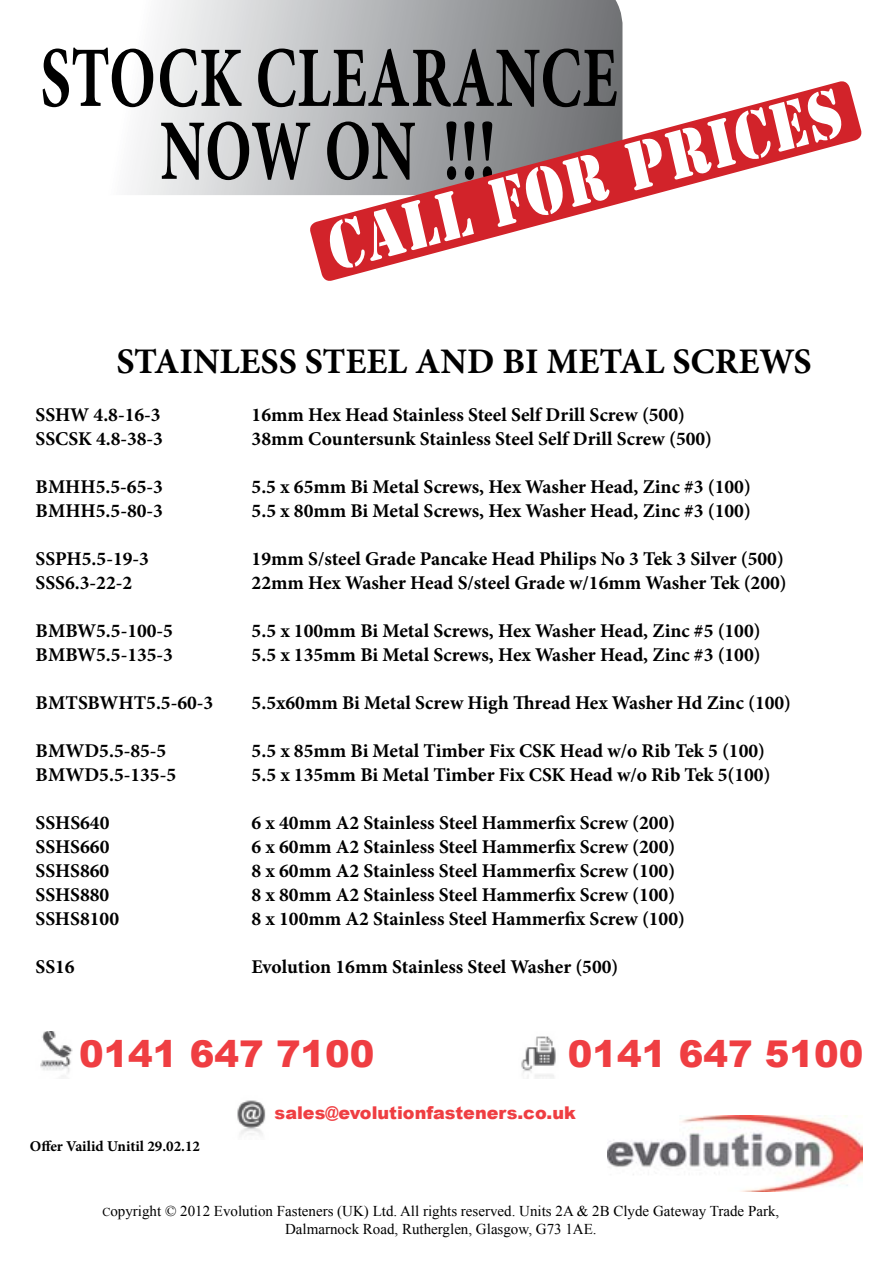
<style>
.page{position:relative;width:893px;height:1263px;background:#fff}
.page>*{position:absolute;margin:0;border:0;box-sizing:border-box;transform-origin:0 0}
.t1{font:700 86.25px/72.9px "Minion Pro";letter-spacing:.01em;color:#000;text-align:center;scale:.7 1}
.t2{font:63.15px "Stencil Std";color:#fff;scale:.85 1}
.t3{font:900 36.9px "Arial";color:#ef3e42}
.t4{font:700 36px "Minion Pro";color:#000}
.t5{font:700 19.5px "Minion Pro";color:#000}
.t6{font:900 17.55px "Arial";color:#ef3e42}
.t7{font:15px/18px "Times New Roman";color:#000;text-align:center}
.t8{font:700 15px "Minion Pro";color:#000}
.s1{font-size:12px}
</style>
<div class="page">
<img style="left:521px;top:1036px;width:35px;height:43px">
<img style="left:237px;top:1100px;width:29px;height:35px">
<svg style="left:130px;top:0;width:492px;height:195px;background:#c2c3c5"></svg>
<svg style="left:308px;top:80px;width:554px;height:201px"></svg>
<img style="left:607px;top:1116px;width:255px;height:76px">
<img style="left:40px;top:1031px;width:32px;height:46px">
<h1 class="t1" style="left:40px;top:41px;width:826px">Sto ck ClearAnce<br>Now On !!!</h1>
<h2 class="t2" style="left:318px;top:209px;width:624px;rotate:-15deg">Call For PRICES</h2>
<h3 class="t4" style="left:116px;top:336px;width:100px">STAINLE</h3>
<h3 class="t4" style="left:261px;top:336px;width:84px">SS STEEL</h3>
<h3 class="t4" style="left:415px;top:336px;width:186px">AND BI METAL</h3>
<h3 class="t4" style="left:672px;top:336px;width:45px">SCREW</h3>
<h3 class="t4" style="left:793px;top:336px;width:20px">S</h3>
<p class="t5" style="left:36px;top:401px;width:127px">SSHW 4.8-16-3</p>
<p class="t5" style="left:252px;top:401px;width:435px">16mm Hex Head Stainless Steel Self Drill Screw (500)</p>
<p class="t5" style="left:36px;top:425px;width:129px">SSCSK 4.8-38-3</p>
<p class="t5" style="left:252px;top:425px;width:462px">38mm Countersunk Stainless Steel Self Drill Screw (500)</p>
<p class="t5" style="left:36px;top:473px;width:129px">BMHH5.5-65-3</p>
<p class="t5" style="left:252px;top:473px;width:501px">5.5 x 65mm Bi Metal Screws, Hex Washer Head, Zinc #3 (100)</p>
<p class="t5" style="left:36px;top:497px;width:129px">BMHH5.5-80-3</p>
<p class="t5" style="left:252px;top:497px;width:501px">5.5 x 80mm Bi Metal Screws, Hex Washer Head, Zinc #3 (100)</p>
<p class="t5" style="left:36px;top:545px;width:115px">SSPH5.5-19-3</p>
<p class="t5" style="left:252px;top:545px;width:534px">19mm S/steel Grade Pancake Head Philips No 3 Tek 3 Silver (500)</p>
<p class="t5" style="left:36px;top:569px;width:98px">SSS6.3-22-2</p>
<p class="t5" style="left:252px;top:569px;width:537px">22mm Hex Washer Head S/steel Grade w/16mm Washer Tek (200)</p>
<p class="t5" style="left:36px;top:617px;width:139px">BMBW5.5-100-5</p>
<p class="t5" style="left:252px;top:617px;width:510px">5.5 x 100mm Bi Metal Screws, Hex Washer Head, Zinc #5 (100)</p>
<p class="t5" style="left:36px;top:641px;width:139px">BMBW5.5-135-3</p>
<p class="t5" style="left:252px;top:641px;width:510px">5.5 x 135mm Bi Metal Screws, Hex Washer Head, Zinc #3 (100)</p>
<p class="t5" style="left:36px;top:689px;width:179px">BMTSBWHT5.5-60-3</p>
<p class="t5" style="left:252px;top:689px;width:541px">5.5x60mm Bi Metal Screw High Thread Hex Washer Hd Zinc (100)</p>
<p class="t5" style="left:36px;top:737px;width:132px">BMWD5.5-85-5</p>
<p class="t5" style="left:252px;top:737px;width:515px">5.5 x 85mm Bi Metal Timber Fix CSK Head w/o Rib Tek 5 (100)</p>
<p class="t5" style="left:36px;top:761px;width:142px">BMWD5.5-135-5</p>
<p class="t5" style="left:252px;top:761px;width:520px">5.5 x 135mm Bi Metal Timber Fix CSK Head w/o Rib Tek 5(100)</p>
<p class="t5" style="left:36px;top:809px;width:75px">SSHS640</p>
<p class="t5" style="left:252px;top:809px;width:425px">6 x 40mm A2 Stainless Steel Hammerfix Screw (200)</p>
<p class="t5" style="left:36px;top:833px;width:75px">SSHS660</p>
<p class="t5" style="left:252px;top:833px;width:425px">6 x 60mm A2 Stainless Steel Hammerfix Screw (200)</p>
<p class="t5" style="left:36px;top:857px;width:75px">SSHS860</p>
<p class="t5" style="left:252px;top:857px;width:425px">8 x 60mm A2 Stainless Steel Hammerfix Screw (100)</p>
<p class="t5" style="left:36px;top:881px;width:75px">SSHS880</p>
<p class="t5" style="left:252px;top:881px;width:425px">8 x 80mm A2 Stainless Steel Hammerfix Screw (100)</p>
<p class="t5" style="left:36px;top:905px;width:85px">SSHS8100</p>
<p class="t5" style="left:252px;top:905px;width:435px">8 x 100mm A2 Stainless Steel Hammerfix Screw (100)</p>
<p class="t5" style="left:36px;top:953px;width:41px">SS16</p>
<p class="t5" style="left:233px;top:953px;width:386px">Evolution 16mm Stainless Steel Washer (500)</p>
<h3 class="t3" style="left:79px;top:1027px;width:297px">0141 647 7100</h3>
<h3 class="t3" style="left:568px;top:1027px;width:297px">0141 647 5100</h3>
<p class="t6" style="left:275px;top:1099px;width:303px">sales@evolutionfasteners.co.uk</p>
<p class="t8" style="left:30px;top:1135px;width:172px">Offer Vailid Unitil 29.02.12</p>
<p class="t7" style="left:102px;top:1201px;width:678px"><span class="s1">C</span>opyright © 2012 Evolution Fasteners (UK) Ltd. All rights reserved. Units 2A &amp; 2B Clyde Gateway Trade Park,<br>Dalmarnock Road, Rutherglen, Glasgow, G73 1AE.</p>
</div>
